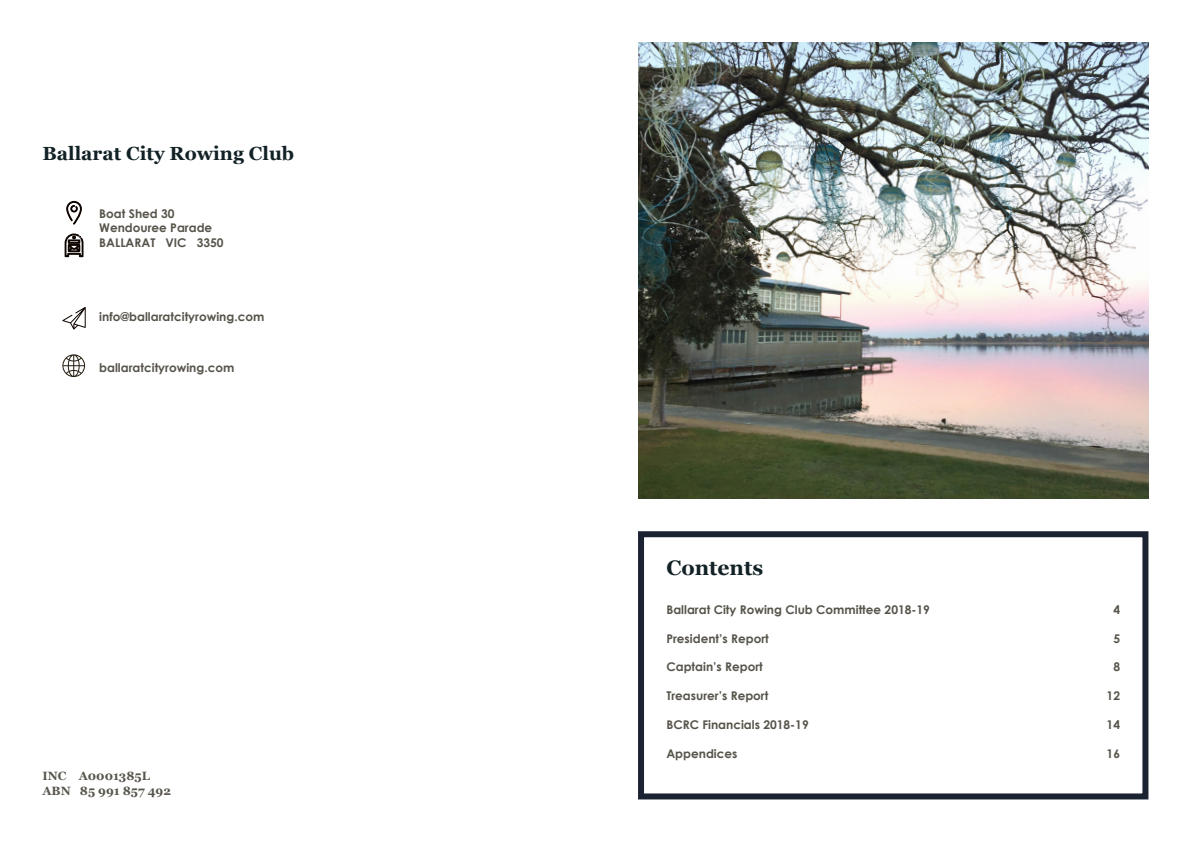
<style>
.page{position:relative;width:1191px;height:842px;background:#fff}
.page>*{position:absolute;margin:0;border:0;box-sizing:border-box;transform-origin:0 0}
.t1{font:700 21px "Georgia";color:#122126}
.t2{font:700 19px "Georgia";color:#122126}
.t3{font:700 12px "Century Gothic";color:#57544b}
.t4{font:700 12px "Georgia";color:#57544b}
</style>
<div class="page">
<svg style="left:62px;top:354px;width:23px;height:23px"></svg>
<svg style="left:66px;top:201px;width:16px;height:23px"></svg>
<svg style="left:62px;top:307px;width:24px;height:23px"></svg>
<svg style="left:65px;top:234px;width:18px;height:23px"></svg>
<img style="left:638px;top:43px;width:510px;height:456px">
<div style="left:638px;top:531px;width:510px;height:268px;border:6px solid #1b2332"></div>
<p class="t2" style="left:43px;top:139px;width:253px">Ballarat City Rowing Club</p>
<p class="t3" style="left:99px;top:204px;width:77px">Boat Shed 30</p>
<p class="t3" style="left:99px;top:219px;width:115px">Wendouree Parade</p>
<p class="t3" style="left:99px;top:233px;width:126px">BALLARAT VIC 3350</p>
<p class="t3" style="left:99px;top:308px;width:167px">info@ballaratcityrowing.com</p>
<p class="t3" style="left:99px;top:358px;width:137px">ballaratcityrowing.com</p>
<p class="t4" style="left:43px;top:767px;width:109px">INC A0001385L</p>
<p class="t4" style="left:43px;top:782px;width:130px">ABN 85 991 857 492</p>
<p class="t1" style="left:666px;top:552px;width:98px">Contents</p>
<p class="t3" style="left:666px;top:600px;width:265px">Ballarat City Rowing Club Committee 2018-19</p>
<p class="t3" style="left:1113px;top:600px;width:8px">4</p>
<p class="t3" style="left:666px;top:629px;width:104px">President’s Report</p>
<p class="t3" style="left:1113px;top:629px;width:8px">5</p>
<p class="t3" style="left:666px;top:658px;width:98px">Captain’s Report</p>
<p class="t3" style="left:1113px;top:658px;width:8px">8</p>
<p class="t3" style="left:666px;top:687px;width:103px">Treasurer’s Report</p>
<p class="t3" style="left:1106px;top:687px;width:15px">12</p>
<p class="t3" style="left:666px;top:716px;width:144px">BCRC Financials 2018-19</p>
<p class="t3" style="left:1106px;top:716px;width:15px">14</p>
<p class="t3" style="left:666px;top:744px;width:73px">Appendices</p>
<p class="t3" style="left:1106px;top:744px;width:15px">16</p>
</div>
